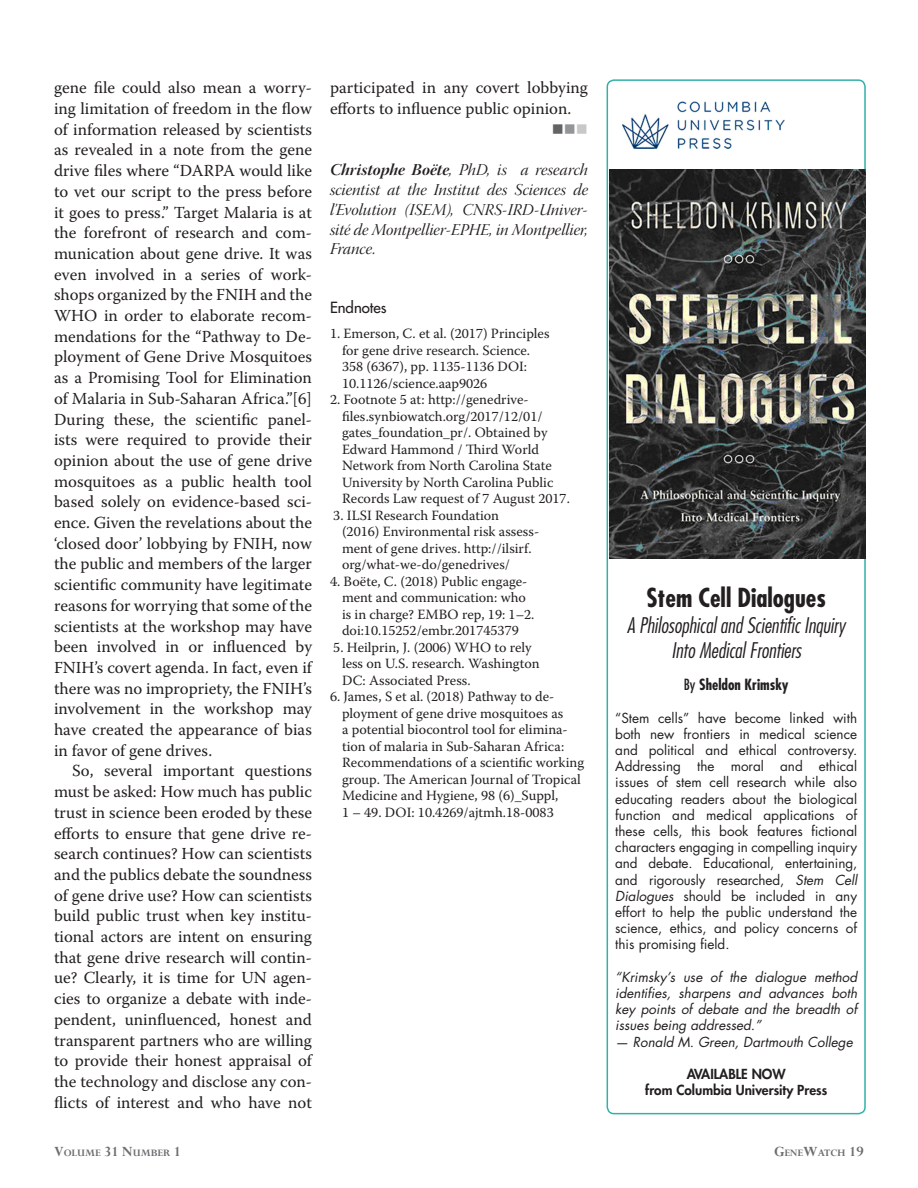
<style>
.page{position:relative;width:918px;height:1188px;background:#fff}
.page>*{position:absolute;margin:0;border:0;box-sizing:border-box;transform-origin:0 0}
.Hyphen-free{font:700 condensed 25.5px "Futura Std";color:#231f20}
.Hyphen-free-2{font:italic 300 condensed 21px/25.2px "Futura Std";color:#231f20;text-align:center}
.Author_credit_-_Warn{font:16.8px/20.7px "Warnock Pro";color:#231f20;text-align:justify}
.Author_credit_-_Warn-2{font:16.5px/19.8px "Warnock Pro It Disp";color:#231f20;text-align:justify}
.Author_credit_-_Warn-3{font:16.2px "Wingdings";color:#636366}
.Hyphen-free-3{font:700 condensed 15px "Futura Std";color:#231f20}
.Endnotes_-_title{font:500 15px "Futura Std";color:#231f20}
.Endnotes_-_list{font:14.1px/16.5px "Warnock Pro";color:#231f20}
.Hyphen-free-4{font:13.5px/16.2px "Futura Std";color:#231f20;text-align:justify}
.Hyphen-free-5{font:italic 13.5px/16.2px "Futura Std";color:#231f20;text-align:justify}
.Hyphen-free-6{font:800 13.5px "Futura Std";color:#231f20}
.t1{font:700 10.95px "Perpetua";color:#6c6d70}
.s1{color:#939598}
.s2{color:#c7c8ca}
.s3{font-family:"Warnock Pro Bold It Disp"}
.s4{font-weight:400}
.s5{font-style:italic}
.s6{font-size:15.75px}
</style>
<div class="page">
<div style="left:607px;top:79px;width:259px;height:1035px;border:2px solid #31b1aa;border-radius:7px"></div>
<img style="left:609px;top:169px;width:257px;height:389px">
<img style="left:623px;top:102px;width:162px;height:46px">
<p class="Author_credit_-_Warn" style="left:54px;top:77px;width:260px">gene file could also mean a worry&shy;ing limitation of freedom in the flow of information released by scientists as revealed in a note from the gene drive files where “DARPA would like to vet our script to the press before it goes to press.” Target Malaria is at the forefront of research and com&shy;munication about gene drive. It was even involved in a series of work&shy;shops organized by the FNIH and the WHO in order to elaborate recom&shy;mendations for the “Pathway to De&shy;ployment of Gene Drive Mosquitoes as a Promising Tool for Elimination of Malaria in Sub-Saharan Africa.”[6] During these, the scientific panel&shy;ists were required to provide their opinion about the use of gene drive mosquitoes as a public health tool based solely on evidence-based sci&shy;ence. Given the revelations about the ‘closed door’ lobbying by FNIH, now the public and members of the larger scientific community have legitimate reasons for worrying that some of the scientists at the workshop may have been involved in or influenced by FNIH’s covert agenda. In fact, even if there was no impropriety, the FNIH’s involvement in the workshop may have created the appearance of bias in favor of gene drives.</p>
<p class="Author_credit_-_Warn" style="left:54px;top:760px;width:260px;text-indent:18px">So, several important questions must be asked: How much has public trust in science been eroded by these efforts to ensure that gene drive re&shy;search continues? How can scientists and the publics debate the soundness of gene drive use? How can scientists build public trust when key institu&shy;tional actors are intent on ensuring that gene drive research will contin&shy;ue? Clearly, it is time for UN agen&shy;cies to organize a debate with inde&shy;pendent, uninfluenced, honest and transparent partners who are willing to provide their honest appraisal of the technology and disclose any con&shy;flicts of interest and who have not</p>
<p class="Author_credit_-_Warn" style="left:330px;top:77px;width:259px">participated in any covert lobbying efforts to influence public opinion.</p>
<p class="Author_credit_-_Warn-3" style="left:552px;top:120px;width:38px">■<span class="s1">■</span><span class="s2">■</span></p>
<p class="Author_credit_-_Warn-2" style="left:330px;top:162px;width:260px"><span class="s3">Christophe Boëte</span>, PhD, is a research scientist at the Institut des Sciences de l’Evolution (ISEM), CNRS-IRD-Univer&shy;sité de Montpellier-EPHE, in Montpellier, France.</p>
<p class="Endnotes_-_title" style="left:330px;top:298px;width:58px">Endnotes</p>
<p class="Endnotes_-_list" style="left:342px;top:325px;width:209px;text-indent:-12px">1. Emerson, C. et al. (2017) Principles for gene drive research. Science.<br>358 (6367), pp. 1135-1136 DOI:<br>10.1126/science.aap9026</p>
<p class="Endnotes_-_list" style="left:342px;top:391px;width:229px;text-indent:-12px">2. Footnote 5 at: http://genedrive&shy;files.synbiowatch.org/2017/12/01/ gates_foundation_pr/. Obtained by Edward Hammond / Third World Network from North Carolina State University by North Carolina Public Records Law request of 7 August 2017.</p>
<p class="Endnotes_-_list" style="left:342px;top:507px;width:199px;text-indent:-9px">3. ILSI Research Foundation (2016) Environmental risk assess&shy;ment of gene drives. http://ilsirf. org/what-we-do/genedrives/</p>
<p class="Endnotes_-_list" style="left:342px;top:573px;width:194px;text-indent:-12px">4. Boëte, C. (2018) Public engage&shy;ment and communication: who is in charge? EMBO rep, 19: 1–2. doi:10.15252/embr.201745379</p>
<p class="Endnotes_-_list" style="left:342px;top:639px;width:199px;text-indent:-9px">5. Heilprin, J. (2006) WHO to rely less on U.S. research. Washington<br>DC: Associated Press.</p>
<p class="Endnotes_-_list" style="left:342px;top:688px;width:244px;text-indent:-12px">6. James, S et al. (2018) Pathway to de&shy;ployment of gene drive mosquitoes as<br>a potential biocontrol tool for elimina&shy;tion of malaria in Sub-Saharan Africa:<br>Recommendations of a scientific working group. The American Journal of Tropical Medicine and Hygiene, 98 (6)_Suppl,<br>1 – 49. DOI: 10.4269/ajtmh.18-0083</p>
<p class="Hyphen-free" style="left:646px;top:582px;width:181px">Stem Cell Dialogues</p>
<p class="Hyphen-free-2" style="left:627px;top:613px;width:220px">A Philosophical and Scientific Inquiry<br>Into Medical Frontiers</p>
<p class="Hyphen-free-3" style="left:684px;top:675px;width:107px"><span class="s4">By</span> Sheldon Krimsky</p>
<p class="Hyphen-free-4" style="left:615px;top:710px;width:243px">“Stem cells” have become linked with both new frontiers in medical science and political and ethical controversy.<br>Addressing the moral and ethical issues of stem cell research while also educating readers about the biological function and medical applications of these cells, this book features fictional characters engaging in compelling inquiry and debate. Educational, entertaining, and rigorously researched, <span class="s5">Stem Cell Dialogues</span> should be included in any effort to help the public understand the science, ethics, and policy concerns of this promising field.</p>
<p class="Hyphen-free-5" style="left:615px;top:969px;width:243px">“Krimsky’s use of the dialogue method identifies, sharpens and advances both key points of debate and the breadth of issues being addressed.”</p>
<p class="Hyphen-free-5" style="left:615px;top:1034px;width:239px">— Ronald M. Green, Dartmouth College</p>
<p class="Hyphen-free-6" style="left:687px;top:1066px;width:100px">AVAILABLE NOW</p>
<p class="Hyphen-free-6" style="left:645px;top:1082px;width:183px">from Columbia University Press</p>
<p class="t1" style="left:54px;top:1146px;width:129px"><span class="s6">V</span>OLUME <span class="s6">31 N</span>UMBER <span class="s6">1</span></p>
<p class="t1" style="left:774px;top:1146px;width:91px"><span class="s6">G</span>ENE<span class="s6">W</span>ATCH <span class="s6">19</span></p>
</div>
